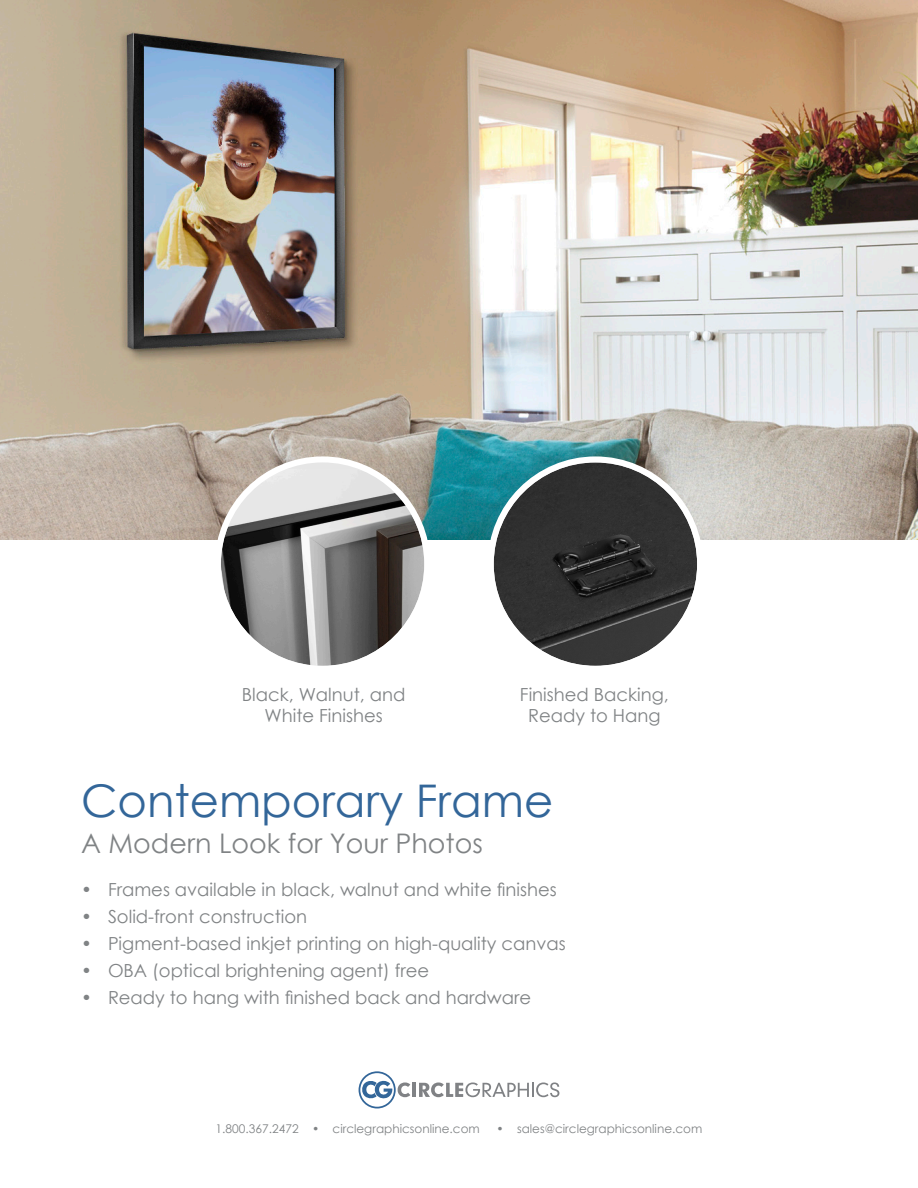
<style>
.page{position:relative;width:918px;height:1188px;background:#fff}
.page>*{position:absolute;margin:0;border:0;box-sizing:border-box;transform-origin:0 0}
.t1{font:45px "Century Gothic";color:#369}
.Sub_Title{font:27px "Century Gothic";color:#808385}
.Bullets{font:18px "Century Gothic";color:#808385}
.Captions{font:18px "Century Gothic";color:#808385}
.Captions-2{font:12px "Century Gothic";color:#808385}
</style>
<div class="page">
<img style="left:0;top:0;width:918px;height:540px">
<div style="left:491px;top:459px;width:209px;height:210px;background:#fff;border-radius:50%"></div>
<img style="left:494px;top:462px;width:203px;height:204px;border-radius:102px">
<div style="left:488px;top:456px;width:215px;height:216px;border:6px solid #fff;border-radius:50%"></div>
<img style="left:221px;top:469px;width:203px;height:196px">
<div style="left:215px;top:456px;width:215px;height:216px;border:6px solid #fff;border-radius:50%"></div>
<hr style="left:413px;top:1083px;width:3px;height:14px;background:#808285">
<svg style="left:419px;top:1082px;width:140px;height:15px"></svg>
<svg style="left:359px;top:1071px;width:51px;height:38px"></svg>
<p class="Captions" style="left:242px;top:682px;width:165px">Black, Walnut, and</p>
<p class="Captions" style="left:265px;top:703px;width:120px">White Finishes</p>
<p class="Captions" style="left:520px;top:682px;width:150px">Finished Backing,</p>
<p class="Captions" style="left:528px;top:703px;width:134px">Ready to Hang</p>
<p class="t1" style="left:81px;top:769px;width:474px">Contemporary Frame</p>
<p class="Sub_Title" style="left:81px;top:824px;width:403px">A Modern Look for Your Photos</p>
<p class="Bullets" style="left:81px;top:877px;width:477px">• Frames available in black, walnut and white finishes</p>
<p class="Bullets" style="left:81px;top:904px;width:228px">• Solid-front construction</p>
<p class="Bullets" style="left:81px;top:931px;width:486px">• Pigment-based inkjet printing on high-quality canvas</p>
<p class="Bullets" style="left:81px;top:958px;width:350px">• OBA (optical brightening agent) free</p>
<p class="Bullets" style="left:81px;top:985px;width:452px">• Ready to hang with finished back and hardware</p>
<p class="Captions-2" style="left:216px;top:1120px;width:266px">1.800.367.2472 • circlegraphicsonline.com</p>
<p class="Captions-2" style="left:496px;top:1120px;width:207px">• sales@circlegraphicsonline.com</p>
</div>
